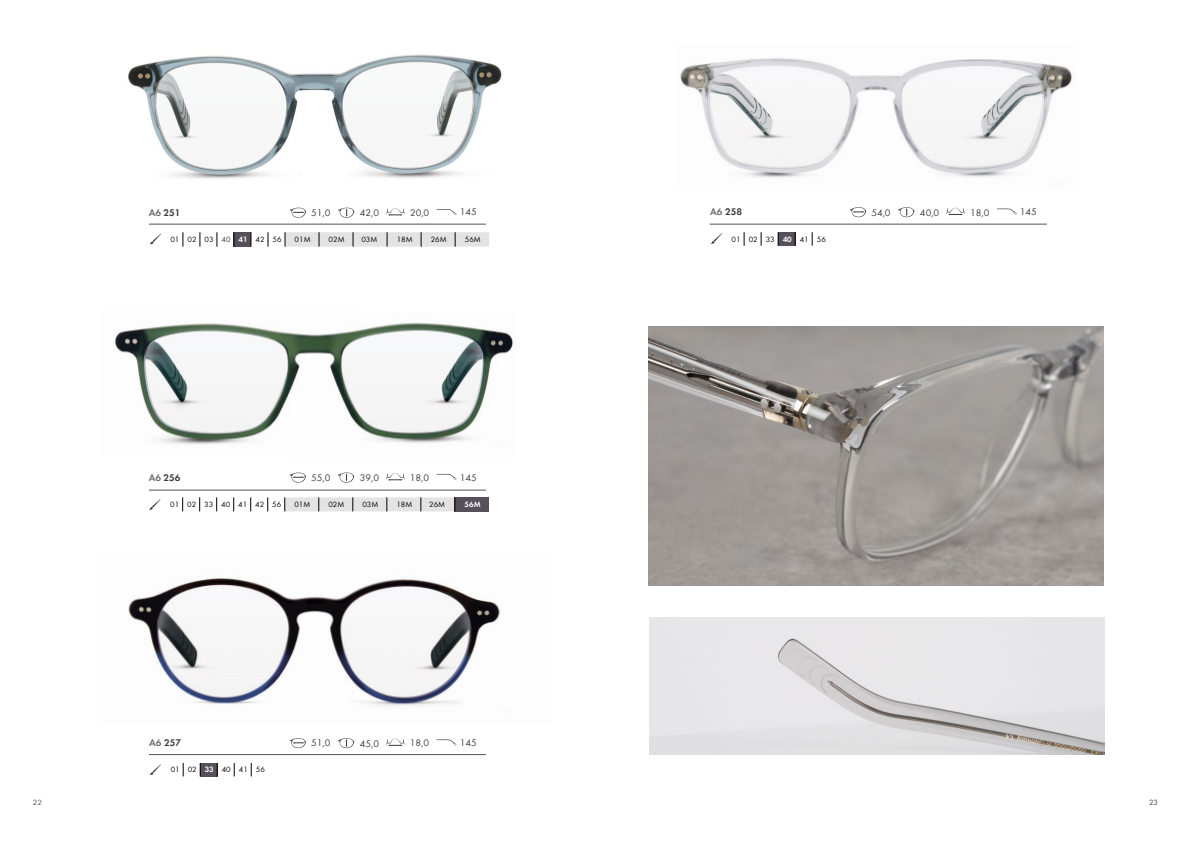
<style>
.page{position:relative;width:1191px;height:842px;background:#fff}
.page>*{position:absolute;margin:0;border:0;box-sizing:border-box;transform-origin:0 0}
.t1{font:10px "Futura T";color:#3b3b3a}
.t2{font:600 10px "Futura T";color:#3b3b3a}
.t3{font:8px "Futura T";color:#000}
.t4{font:600 8px "Futura T";color:#fff}
.t5{font:8px "Futura T";color:#545453}
.t6{font:8px "Futura T";color:#3b3b3a}
.s1{color:#726b73}
.s2{font-weight:600;color:#fff}
.s3{color:#3b3b3a}
</style>
<div class="page">
<div style="left:234px;top:232px;width:17px;height:15px;background:#56505a"></div>
<svg style="left:183px;top:232px;width:1px;height:15px"></svg>
<svg style="left:200px;top:232px;width:1px;height:15px"></svg>
<svg style="left:217px;top:232px;width:1px;height:15px"></svg>
<svg style="left:234px;top:232px;width:1px;height:15px"></svg>
<svg style="left:251px;top:232px;width:1px;height:15px"></svg>
<svg style="left:268px;top:232px;width:1px;height:15px"></svg>
<svg style="left:285px;top:232px;width:204px;height:15px;background:#dedede"></svg>
<svg style="left:149px;top:234px;width:12px;height:10px"></svg>
<div style="left:455px;top:497px;width:34px;height:14px;background:#56505a"></div>
<svg style="left:182px;top:497px;width:1px;height:14px"></svg>
<svg style="left:199px;top:497px;width:1px;height:14px"></svg>
<svg style="left:216px;top:497px;width:1px;height:14px"></svg>
<svg style="left:233px;top:497px;width:1px;height:14px"></svg>
<svg style="left:250px;top:497px;width:1px;height:14px"></svg>
<svg style="left:267px;top:497px;width:1px;height:14px"></svg>
<svg style="left:284px;top:497px;width:171px;height:14px;background:#dcdcdc"></svg>
<svg style="left:149px;top:499px;width:11px;height:11px"></svg>
<img style="left:115px;top:322px;width:398px;height:123px">
<img style="left:128px;top:578px;width:372px;height:129px">
<svg style="left:289px;top:473px;width:17px;height:10px"></svg>
<svg style="left:338px;top:473px;width:16px;height:10px"></svg>
<svg style="left:386px;top:473px;width:19px;height:8px"></svg>
<svg style="left:436px;top:474px;width:21px;height:6px"></svg>
<div style="left:200px;top:763px;width:17px;height:13px;background:#56505a"></div>
<svg style="left:183px;top:763px;width:1px;height:13px"></svg>
<svg style="left:200px;top:763px;width:1px;height:13px"></svg>
<svg style="left:217px;top:763px;width:1px;height:13px"></svg>
<svg style="left:234px;top:763px;width:1px;height:13px"></svg>
<svg style="left:251px;top:763px;width:1px;height:13px"></svg>
<svg style="left:149px;top:764px;width:12px;height:11px"></svg>
<svg style="left:289px;top:738px;width:17px;height:10px"></svg>
<svg style="left:338px;top:738px;width:16px;height:10px"></svg>
<svg style="left:386px;top:738px;width:19px;height:8px"></svg>
<svg style="left:436px;top:739px;width:21px;height:7px"></svg>
<hr style="left:149px;top:224px;width:337px;height:1px;background:#56505a">
<hr style="left:149px;top:490px;width:337px;height:1px;background:#56505a">
<hr style="left:149px;top:754px;width:337px;height:1px;background:#56505a">
<svg style="left:289px;top:208px;width:17px;height:10px"></svg>
<svg style="left:338px;top:208px;width:16px;height:10px"></svg>
<svg style="left:386px;top:208px;width:19px;height:8px"></svg>
<svg style="left:437px;top:209px;width:20px;height:6px"></svg>
<img style="left:128px;top:55px;width:374px;height:124px">
<img style="left:680px;top:58px;width:393px;height:120px">
<svg style="left:850px;top:207px;width:16px;height:10px"></svg>
<svg style="left:898px;top:207px;width:16px;height:10px"></svg>
<svg style="left:946px;top:207px;width:19px;height:8px"></svg>
<svg style="left:997px;top:209px;width:20px;height:6px"></svg>
<div style="left:778px;top:232px;width:17px;height:14px;background:#56505a"></div>
<svg style="left:744px;top:232px;width:1px;height:14px"></svg>
<svg style="left:761px;top:232px;width:1px;height:14px"></svg>
<svg style="left:778px;top:232px;width:1px;height:14px"></svg>
<svg style="left:795px;top:232px;width:1px;height:14px"></svg>
<svg style="left:812px;top:232px;width:1px;height:14px"></svg>
<svg style="left:710px;top:233px;width:12px;height:11px"></svg>
<img style="left:649px;top:617px;width:455px;height:137px">
<hr style="left:710px;top:224px;width:336px;height:1px;background:#56505a">
<img style="left:648px;top:326px;width:455px;height:260px">
<p class="t2" style="left:149px;top:206px;width:33px"><span class="s1">A6</span> 251</p>
<p class="t1" style="left:311px;top:207px;width:21px">51,0</p>
<p class="t1" style="left:360px;top:207px;width:21px">42,0</p>
<p class="t1" style="left:410px;top:207px;width:21px">20,0</p>
<p class="t1" style="left:460px;top:206px;width:19px">145</p>
<p class="t2" style="left:710px;top:206px;width:33px"><span class="s1">A6</span> 258</p>
<p class="t1" style="left:871px;top:206px;width:21px">54,0</p>
<p class="t1" style="left:920px;top:206px;width:21px">40,0</p>
<p class="t1" style="left:970px;top:207px;width:21px">18,0</p>
<p class="t1" style="left:1020px;top:206px;width:19px">145</p>
<p class="t3" style="left:731px;top:234px;width:96px">01 02 33 <span class="s2">40</span> 41 56</p>
<p class="t3" style="left:170px;top:235px;width:113px">01 02 03 <span class="s3">40</span> <span class="s2">41</span> 42 56</p>
<p class="t3" style="left:294px;top:235px;width:17px">01M</p>
<p class="t3" style="left:329px;top:235px;width:17px">02M</p>
<p class="t3" style="left:361px;top:235px;width:17px">03M</p>
<p class="t3" style="left:397px;top:235px;width:17px">18M</p>
<p class="t3" style="left:431px;top:235px;width:17px">26M</p>
<p class="t3" style="left:465px;top:235px;width:17px">56M</p>
<p class="t2" style="left:149px;top:472px;width:33px"><span class="s1">A6</span> 256</p>
<p class="t1" style="left:311px;top:472px;width:21px">55,0</p>
<p class="t1" style="left:360px;top:472px;width:21px">39,0</p>
<p class="t1" style="left:410px;top:472px;width:21px">18,0</p>
<p class="t1" style="left:460px;top:472px;width:19px">145</p>
<p class="t3" style="left:170px;top:500px;width:113px">01 02 33 40 41 42 56</p>
<p class="t3" style="left:294px;top:500px;width:17px">01M</p>
<p class="t3" style="left:328px;top:500px;width:17px">02M</p>
<p class="t3" style="left:362px;top:500px;width:17px">03M</p>
<p class="t3" style="left:396px;top:500px;width:17px">18M</p>
<p class="t3" style="left:429px;top:500px;width:17px">26M</p>
<p class="t4" style="left:464px;top:500px;width:18px">56M</p>
<p class="t2" style="left:149px;top:737px;width:33px"><span class="s1">A6</span> 257</p>
<p class="t1" style="left:311px;top:737px;width:21px">51,0</p>
<p class="t1" style="left:360px;top:737px;width:21px">45,0</p>
<p class="t1" style="left:410px;top:737px;width:21px">18,0</p>
<p class="t1" style="left:460px;top:737px;width:19px">145</p>
<p class="t3" style="left:171px;top:765px;width:96px">01 02 <span class="s2">33</span> 40 41 56</p>
<p class="t5" style="left:33px;top:798px;width:11px">22</p>
<p class="t6" style="left:1149px;top:798px;width:11px">23</p>
</div>
